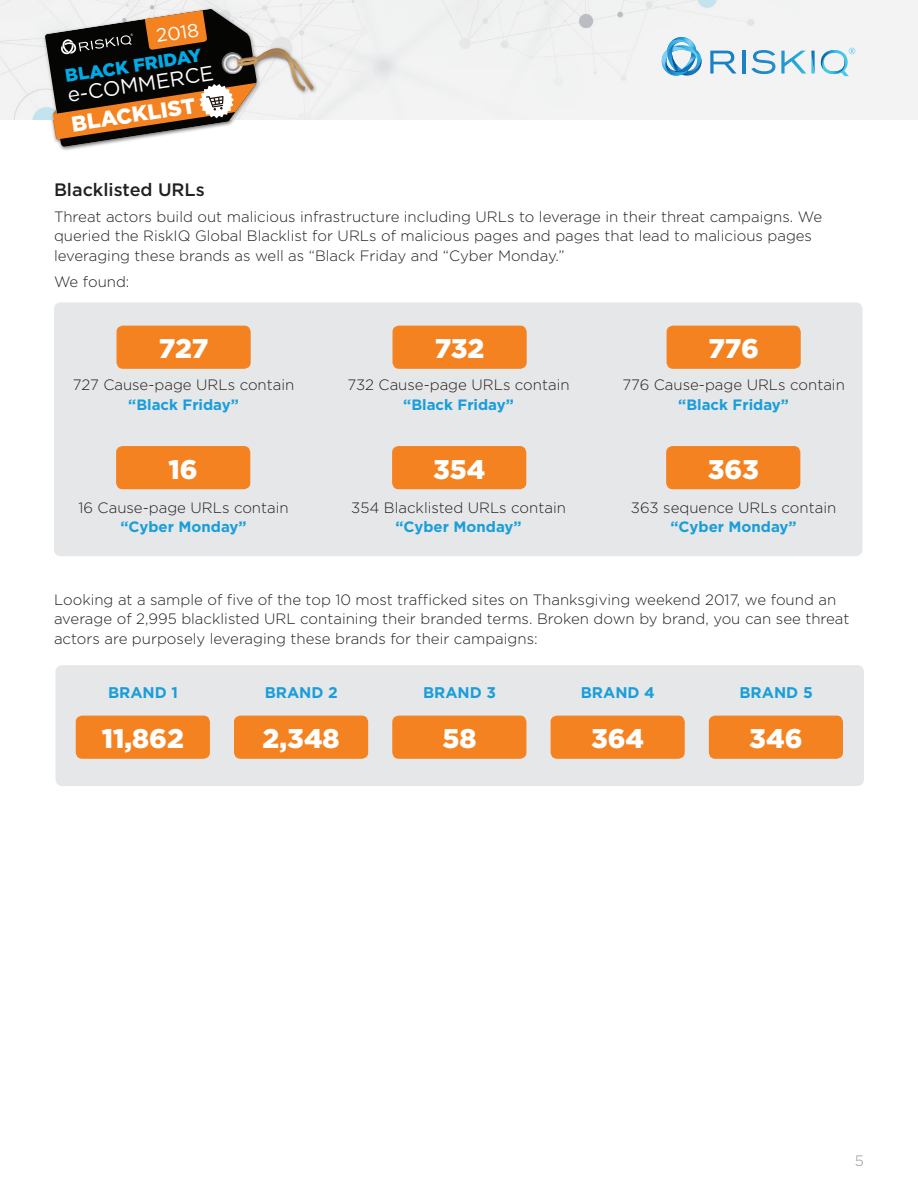
<style>
.page{position:relative;width:918px;height:1188px;background:#fff}
.page>*{position:absolute;margin:0;border:0;box-sizing:border-box;transform-origin:0 0}
.t1{font:900 27px "Gotham HTF";color:#fff}
.t2{font:900 21.6px "Gotham HTF";color:#fff}
.t3{font:20.7px "Gotham HTF";color:#fff}
.t4{font:18.75px "Gotham HTF";color:#fff}
.t5{font:500 18px "Gotham HTF";color:#231f20}
.t6{font:900 18px "Gotham HTF";color:#00abe7}
.t7{font:700 15.45px "Gotham HTF";color:#199eda}
.t8{font:300 15px/19.5px "Gotham";color:#231f20}
.t9{font:700 15px "Gotham HTF";color:#199eda}
.t10{font:300 15px "Gotham";color:#939598}
</style>
<div class="page">
<div style="left:56px;top:665px;width:808px;height:121px;background:#e6e7e9;border-radius:7px"></div>
<div style="left:54px;top:302px;width:808px;height:254px;background:#e6e7e9;border-radius:7px"></div>
<div style="left:0;top:0;width:918px;height:119px;background:#f3f3f3"></div>
<svg style="left:659px;top:34px;width:43px;height:42px"></svg>
<svg style="left:751px;top:49px;width:24px;height:25px"></svg>
<svg style="left:710px;top:50px;width:27px;height:24px"></svg>
<hr style="left:742px;top:51px;width:4px;height:23px;background:#1b82c5">
<svg style="left:781px;top:47px;width:74px;height:29px"></svg>
<img style="left:811px;top:51px;width:4px;height:23px">
<div style="left:42px;top:6px;width:276px;height:146px;background:#231f20;opacity:.45"></div>
<svg style="left:44px;top:8px;width:270px;height:139px"></svg>
<div style="left:76px;top:716px;width:133px;height:42px;background:#f58220;border-radius:6px"></div>
<div style="left:76px;top:716px;width:134px;height:43px;border:1px solid #f58220;border-radius:6px"></div>
<div style="left:235px;top:716px;width:133px;height:42px;background:#f58220;border-radius:6px"></div>
<div style="left:234px;top:716px;width:134px;height:43px;border:1px solid #f58220;border-radius:6px"></div>
<div style="left:393px;top:716px;width:133px;height:42px;background:#f58220;border-radius:6px"></div>
<div style="left:392px;top:716px;width:134px;height:43px;border:1px solid #f58220;border-radius:6px"></div>
<div style="left:551px;top:716px;width:133px;height:42px;background:#f58220;border-radius:6px"></div>
<div style="left:551px;top:716px;width:134px;height:43px;border:1px solid #f58220;border-radius:6px"></div>
<div style="left:709px;top:716px;width:133px;height:42px;background:#f58220;border-radius:6px"></div>
<div style="left:709px;top:716px;width:134px;height:43px;border:1px solid #f58220;border-radius:6px"></div>
<div style="left:117px;top:326px;width:133px;height:42px;background:#f58220;border-radius:6px"></div>
<div style="left:117px;top:326px;width:134px;height:43px;border:1px solid #f58220;border-radius:6px"></div>
<div style="left:393px;top:326px;width:133px;height:42px;background:#f58220;border-radius:6px"></div>
<div style="left:393px;top:326px;width:134px;height:43px;border:1px solid #f58220;border-radius:6px"></div>
<div style="left:667px;top:326px;width:133px;height:42px;background:#f58220;border-radius:6px"></div>
<div style="left:667px;top:326px;width:134px;height:43px;border:1px solid #f58220;border-radius:6px"></div>
<div style="left:117px;top:447px;width:133px;height:42px;background:#f58220;border-radius:6px"></div>
<div style="left:116px;top:446px;width:134px;height:43px;border:1px solid #f58220;border-radius:6px"></div>
<div style="left:393px;top:447px;width:133px;height:42px;background:#f58220;border-radius:6px"></div>
<div style="left:392px;top:446px;width:134px;height:43px;border:1px solid #f58220;border-radius:6px"></div>
<div style="left:667px;top:447px;width:133px;height:42px;background:#f58220;border-radius:6px"></div>
<div style="left:666px;top:446px;width:134px;height:43px;border:1px solid #f58220;border-radius:6px"></div>
<p class="t4" style="left:155px;top:26px;width:45px;rotate:-9deg">2018</p>
<p class="t6" style="left:64px;top:66px;width:139px;rotate:-9deg">BLACK FRIDAY</p>
<h3 class="t3" style="left:66px;top:84px;width:149px;rotate:-9deg">e-COMMERCE</h3>
<h2 class="t2" style="left:70px;top:112px;width:126px;rotate:-9deg">BLACKLIST</h2>
<p class="t5" style="left:54px;top:179px;width:152px">Blacklisted URLs</p>
<p class="t8" style="left:54px;top:207px;width:770px">Threat actors build out malicious infrastructure including URLs to leverage in their threat campaigns. We queried the RiskIQ Global Blacklist for URLs of malicious pages and pages that lead to malicious pages leveraging these brands as well as “Black Friday and “Cyber Monday.”</p>
<p class="t8" style="left:54px;top:272px;width:77px">We found:</p>
<h1 class="t1" style="left:159px;top:333px;width:51px">727</h1>
<h1 class="t1" style="left:435px;top:333px;width:51px">732</h1>
<h1 class="t1" style="left:708px;top:333px;width:52px">776</h1>
<p class="t8" style="left:73px;top:375px;width:223px">727 Cause-page URLs contain</p>
<p class="t9" style="left:128px;top:396px;width:112px">“Black Friday”</p>
<p class="t8" style="left:348px;top:375px;width:224px">732 Cause-page URLs contain</p>
<p class="t9" style="left:403px;top:396px;width:112px">“Black Friday”</p>
<p class="t8" style="left:622px;top:375px;width:224px">776 Cause-page URLs contain</p>
<p class="t9" style="left:678px;top:396px;width:112px">“Black Friday”</p>
<h1 class="t1" style="left:169px;top:454px;width:31px">16</h1>
<h1 class="t1" style="left:433px;top:454px;width:54px">354</h1>
<h1 class="t1" style="left:708px;top:454px;width:53px">363</h1>
<p class="t8" style="left:79px;top:498px;width:212px">16 Cause-page URLs contain</p>
<p class="t9" style="left:120px;top:518px;width:128px">“Cyber Monday”</p>
<p class="t8" style="left:351px;top:498px;width:216px">354 Blacklisted URLs contain</p>
<p class="t9" style="left:396px;top:518px;width:128px">“Cyber Monday”</p>
<p class="t8" style="left:631px;top:498px;width:207px">363 sequence URLs contain</p>
<p class="t9" style="left:671px;top:518px;width:128px">“Cyber Monday”</p>
<p class="t8" style="left:54px;top:590px;width:797px">Looking at a sample of five of the top 10 most trafficked sites on Thanksgiving weekend 2017, we found an average of 2,995 blacklisted URL containing their branded terms. Broken down by brand, you can see threat actors are purposely leveraging these brands for their campaigns:</p>
<p class="t7" style="left:108px;top:683px;width:72px">BRAND 1</p>
<h1 class="t1" style="left:102px;top:723px;width:84px">11,862</h1>
<p class="t7" style="left:265px;top:683px;width:75px">BRAND 2</p>
<h1 class="t1" style="left:263px;top:723px;width:79px">2,348</h1>
<p class="t7" style="left:423px;top:683px;width:75px">BRAND 3</p>
<h1 class="t1" style="left:442px;top:723px;width:36px">58</h1>
<p class="t7" style="left:581px;top:683px;width:76px">BRAND 4</p>
<h1 class="t1" style="left:591px;top:723px;width:55px">364</h1>
<p class="t7" style="left:739px;top:683px;width:75px">BRAND 5</p>
<h1 class="t1" style="left:749px;top:723px;width:55px">346</h1>
<p class="t10" style="left:855px;top:1153px;width:11px">5</p>
</div>
